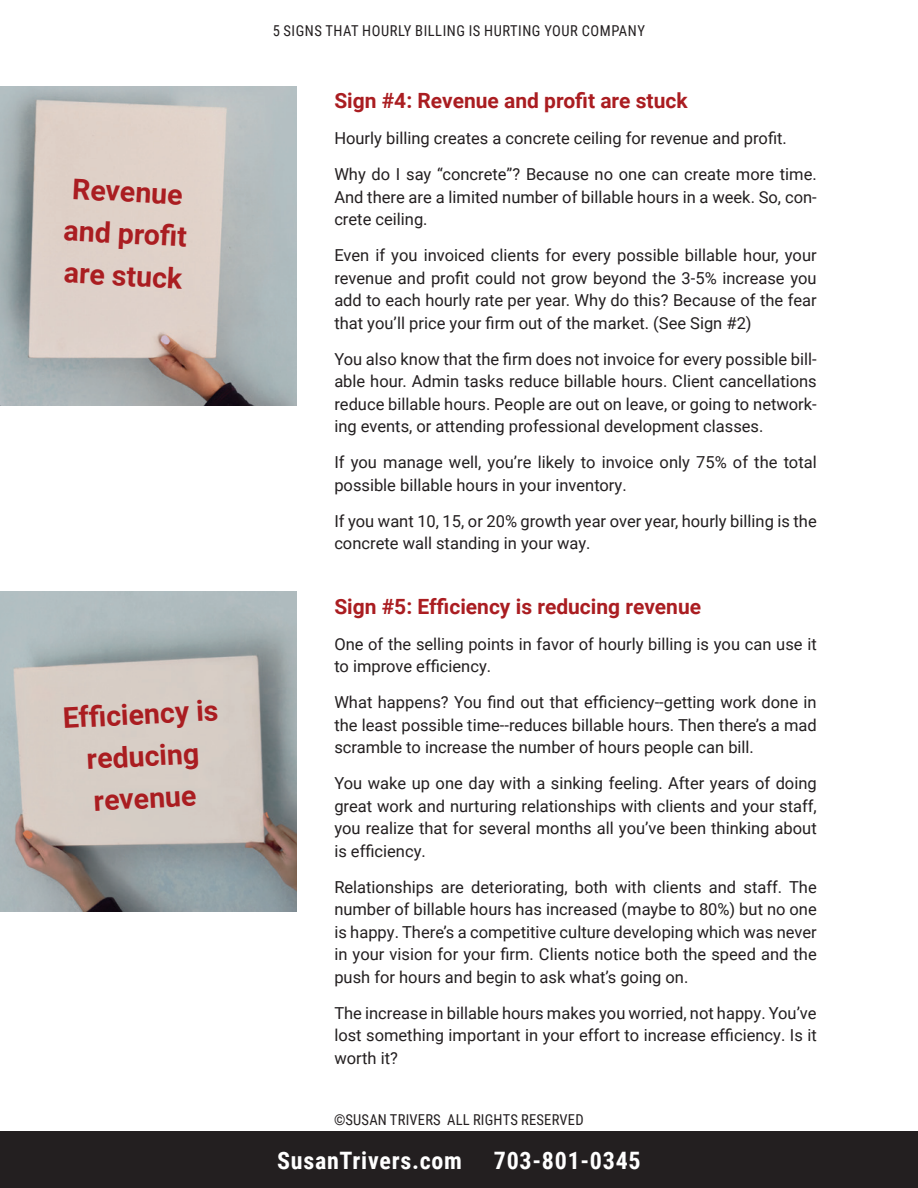
<style>
.page{position:relative;width:918px;height:1188px;background:#fff}
.page>*{position:absolute;margin:0;border:0;box-sizing:border-box;transform-origin:0 0}
.t1{font:700 28.5px/42px "Roboto";color:#aa1d21}
.t2{font:700 24px "Roboto Condensed";letter-spacing:.03em;color:#fff}
.t3{font:700 21px "Roboto";color:#aa1d21}
.t4{font:16.5px/22.5px "Roboto";color:#231f20;text-align:justify}
.t5{font:15px "Roboto Condensed";letter-spacing:.03em;color:#231f20}
</style>
<div class="page">
<div style="left:0;top:1131px;width:918px;height:57px;background:#231f20"></div>
<img style="left:0;top:86px;width:297px;height:320px">
<img style="left:0;top:592px;width:297px;height:319px">
<h1 class="t1" style="left:67px;top:166px;width:125px;rotate:3deg">Revenue and profi t are stuck</h1>
<h1 class="t1" style="left:62px;top:696px;width:157px;text-align:center;rotate:-3deg">Effi ciency is reducing revenue</h1>
<p class="t5" style="left:273px;top:20px;width:374px">5 SIGNS THAT HOURLY BILLING IS HURTING YOUR COMPANY</p>
<p class="t3" style="left:334px;top:86px;width:355px">Sign #4: Revenue and profit are stuck</p>
<p class="t4" style="left:334px;top:120px;width:484px;line-height:36px">Hourly billing creates a concrete ceiling for revenue and profit.<br>Why do I say “concrete”? Because no one can create more time.</p>
<p class="t4" style="left:334px;top:185px;width:484px">And there are a limited number of billable hours in a week. So, con&shy;crete ceiling.</p>
<p class="t4" style="left:334px;top:243px;width:484px">Even if you invoiced clients for every possible billable hour, your revenue and profit could not grow beyond the 3-5% increase you add to each hourly rate per year. Why do this? Because of the fear that you’ll price your firm out of the market. (See Sign #2)</p>
<p class="t4" style="left:334px;top:347px;width:484px">You also know that the firm does not invoice for every possible bill&shy;able hour. Admin tasks reduce billable hours. Client cancellations reduce billable hours. People are out on leave, or going to network&shy;ing events, or attending professional development classes.</p>
<p class="t4" style="left:334px;top:450px;width:484px">If you manage well, you’re likely to invoice only 75% of the total possible billable hours in your inventory.</p>
<p class="t4" style="left:334px;top:509px;width:484px">If you want 10, 15, or 20% growth year over year, hourly billing is the concrete wall standing in your way.</p>
<p class="t3" style="left:334px;top:591px;width:368px">Sign #5: Efficiency is reducing revenue</p>
<p class="t4" style="left:334px;top:632px;width:484px">One of the selling points in favor of hourly billing is you can use it to improve efficiency.</p>
<p class="t4" style="left:334px;top:690px;width:484px">What happens? You find out that efficiency--getting work done in the least possible time--reduces billable hours. Then there’s a mad scramble to increase the number of hours people can bill.</p>
<p class="t4" style="left:334px;top:771px;width:484px">You wake up one day with a sinking feeling. After years of doing great work and nurturing relationships with clients and your staff, you realize that for several months all you’ve been thinking about is efficiency.</p>
<p class="t4" style="left:334px;top:875px;width:484px">Relationships are deteriorating, both with clients and staff. The number of billable hours has increased (maybe to 80%) but no one is happy. There’s a competitive culture developing which was never in your vision for your firm. Clients notice both the speed and the push for hours and begin to ask what’s going on.</p>
<p class="t4" style="left:334px;top:1001px;width:484px">The increase in billable hours makes you worried, not happy. You’ve lost something important in your effort to increase efficiency. Is it worth it?</p>
<p class="t5" style="left:334px;top:1110px;width:251px">©SUSAN TRIVERS ALL RIGHTS RESERVED</p>
<h2 class="t2" style="left:277px;top:1144px;width:186px">SusanTrivers.com</h2>
<h2 class="t2" style="left:494px;top:1144px;width:148px">703-801-0345</h2>
</div>
